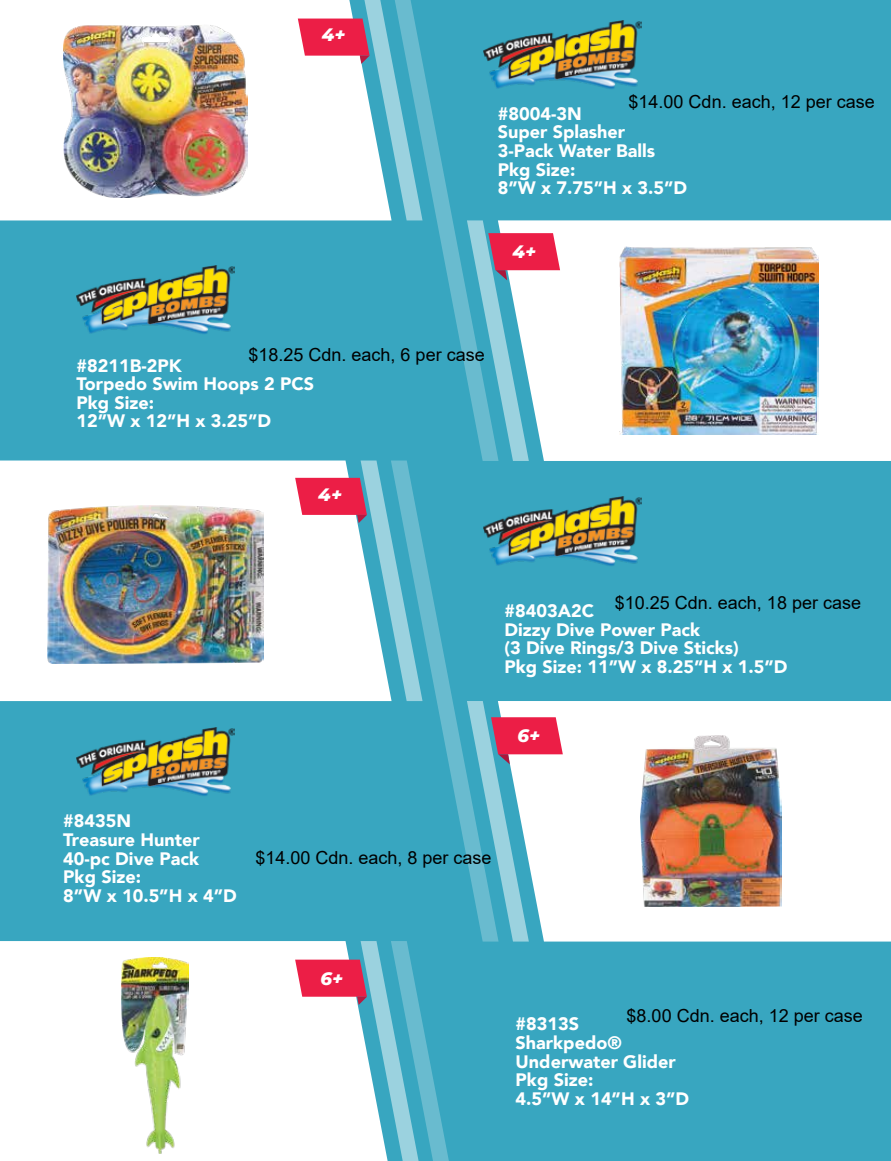
<style>
.page{position:relative;width:891px;height:1161px;background:#fff}
.page>*{position:absolute;margin:0;border:0;box-sizing:border-box;transform-origin:0 0}
.t1{font:900 18px/18.6px "Avenir";color:#fff}
.t2{font:18px "Arial";color:#000}
.t3{font:italic 800 18px "Montserrat";color:#fff}
</style>
<div class="page">
<div style="left:0;top:0;width:891px;height:1160px;background:#38a6c0"></div>
<img style="left:498px;top:20px;width:144px;height:69px">
<img style="left:498px;top:497px;width:144px;height:69px">
<img style="left:76px;top:265px;width:158px;height:69px">
<img style="left:76px;top:727px;width:158px;height:69px">
<div style="left:0;top:0;width:298px;height:220px;background:#fff"></div>
<div style="left:560px;top:220px;width:331px;height:241px;background:#fff"></div>
<svg style="left:391px;top:43px;width:107px;height:335px"></svg>
<img style="left:619px;top:246px;width:199px;height:189px">
<img style="left:63px;top:24px;width:185px;height:174px">
<div style="left:0;top:460px;width:295px;height:241px;background:#fff"></div>
<img style="left:48px;top:505px;width:215px;height:158px">
<div style="left:563px;top:701px;width:328px;height:240px;background:#fff"></div>
<img style="left:641px;top:735px;width:140px;height:171px">
<svg style="left:422px;top:520px;width:76px;height:338px"></svg>
<div style="left:0;top:941px;width:295px;height:219px;background:#fff"></div>
<svg style="left:295px;top:460px;width:127px;height:241px"></svg>
<svg style="left:467px;top:220px;width:93px;height:241px"></svg>
<svg style="left:298px;top:0;width:124px;height:220px"></svg>
<svg style="left:295px;top:941px;width:154px;height:219px"></svg>
<svg style="left:467px;top:701px;width:96px;height:240px"></svg>
<img style="left:121px;top:957px;width:67px;height:196px">
<p class="t3" style="left:322px;top:21px;width:25px">4+</p>
<p class="t2" style="left:628px;top:89px;width:248px">$14.00 Cdn. each, 12 per case</p>
<p class="t1" style="left:498px;top:104px;width:191px">#8004-3N<br>Super Splasher<br>3-Pack Water Balls<br>Pkg Size:<br>8”W x 7.75”H x 3.5”D</p>
<p class="t3" style="left:512px;top:239px;width:25px">4+</p>
<p class="t2" style="left:248px;top:342px;width:238px">$18.25 Cdn. each, 6 per case</p>
<p class="t1" style="left:77px;top:355px;width:239px">#8211B-2PK<br>Torpedo Swim Hoops 2 PCS<br>Pkg Size:<br>12”W x 12”H x 3.25”D</p>
<p class="t3" style="left:318px;top:481px;width:25px">4+</p>
<p class="t2" style="left:615px;top:590px;width:248px">$10.25 Cdn. each, 18 per case</p>
<p class="t1" style="left:504px;top:601px;width:284px">#8403A2C<br>Dizzy Dive Power Pack<br>(3 Dive Rings/3 Dive Sticks)<br>Pkg Size: 11”W x 8.25”H x 1.5”D</p>
<p class="t3" style="left:517px;top:722px;width:24px">6+</p>
<p class="t1" style="left:63px;top:811px;width:175px">#8435N<br>Treasure Hunter<br>40-pc Dive Pack<br>Pkg Size:<br>8”W x 10.5”H x 4”D</p>
<p class="t2" style="left:255px;top:844px;width:238px">$14.00 Cdn. each, 8 per case</p>
<p class="t3" style="left:320px;top:965px;width:24px">6+</p>
<p class="t2" style="left:626px;top:1002px;width:238px">$8.00 Cdn. each, 12 per case</p>
<p class="t1" style="left:515px;top:1014px;width:175px">#8313S<br>Sharkpedo®<br>Underwater Glider<br>Pkg Size:<br>4.5”W x 14”H x 3”D</p>
</div>
